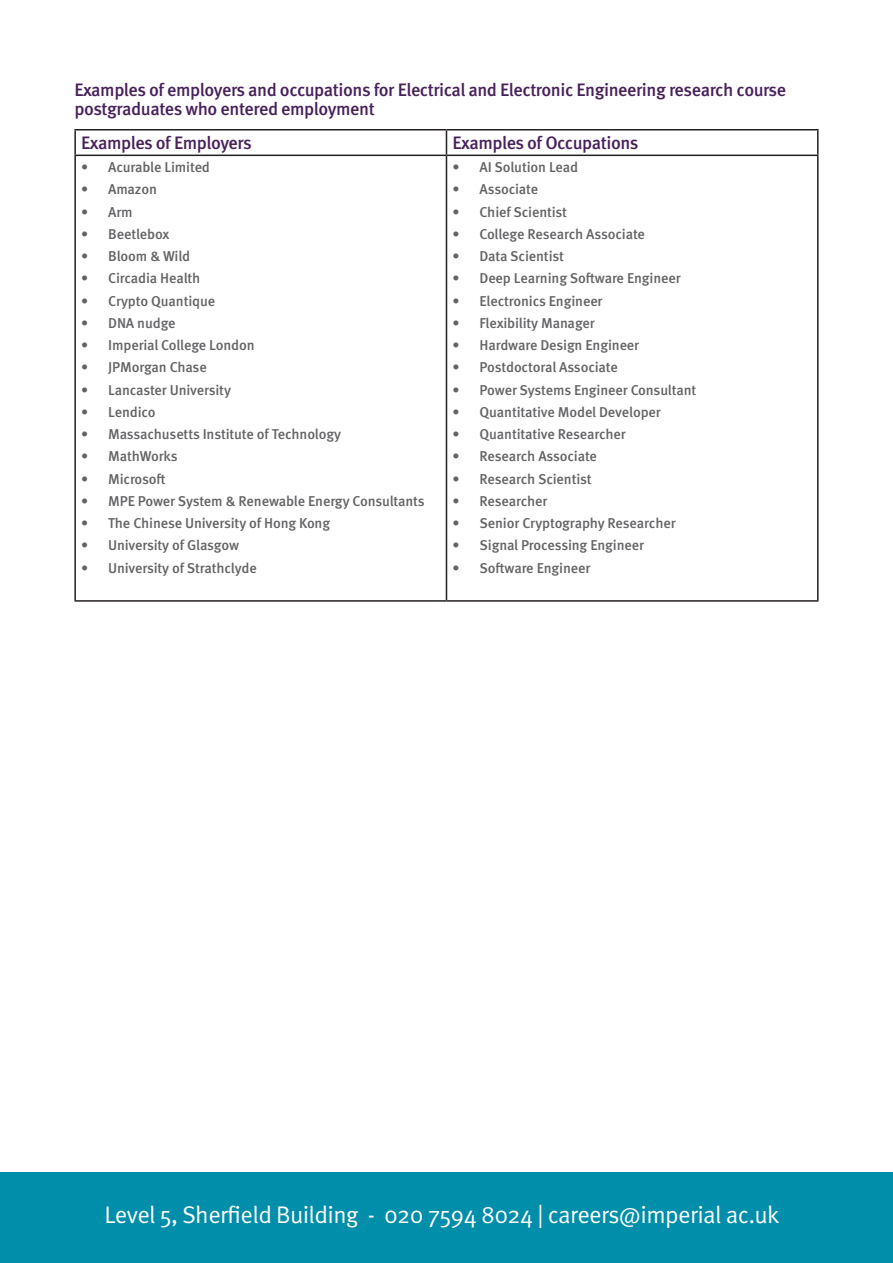
<style>
.page{position:relative;width:893px;height:1263px;background:#fff}
.page>*{position:absolute;margin:0;border:0;box-sizing:border-box;transform-origin:0 0}
.t1{font:24px "Meta Pro Norm";letter-spacing:-.025em;color:#fff}
.Steps{font:500 18px/18px "Meta OT";letter-spacing:-.025em;color:#47205a}
.t2{font:500 14.25px "Meta OT";letter-spacing:-.01em;color:#636366}
</style>
<div class="page">
<hr style="left:74px;top:129px;width:372px;height:1px;background:#231f20">
<hr style="left:74px;top:130px;width:2px;height:25px;background:#231f20">
<hr style="left:446px;top:129px;width:373px;height:1px;background:#231f20">
<svg style="left:446px;top:130px;width:1px;height:25px"></svg>
<hr style="left:817px;top:130px;width:2px;height:25px;background:#231f20">
<hr style="left:74px;top:155px;width:372px;height:1px;background:#231f20">
<hr style="left:74px;top:156px;width:2px;height:444px;background:#231f20">
<hr style="left:446px;top:155px;width:373px;height:1px;background:#231f20">
<hr style="left:446px;top:156px;width:1px;height:444px;background:#231f20">
<hr style="left:817px;top:156px;width:2px;height:444px;background:#231f20">
<hr style="left:74px;top:600px;width:372px;height:2px;background:#231f20">
<hr style="left:446px;top:600px;width:373px;height:2px;background:#231f20">
<div style="left:0;top:1172px;width:893px;height:91px;background:#008eaa"></div>
<p class="Steps" style="left:74px;top:81px;width:713px">Examples of employers and occupations for Electrical and Electronic Engineering research course postgraduates who entered employment</p>
<p class="Steps" style="left:81px;top:134px;width:172px">Examples of Employers</p>
<p class="Steps" style="left:452px;top:134px;width:188px">Examples of Occupations</p>
<p class="t2" style="left:81px;top:158px;width:130px">• Acurable Limited</p>
<p class="t2" style="left:81px;top:181px;width:77px">• Amazon</p>
<p class="t2" style="left:81px;top:203px;width:53px">• Arm</p>
<p class="t2" style="left:81px;top:225px;width:90px">• Beetlebox</p>
<p class="t2" style="left:81px;top:247px;width:111px">• Bloom &amp; Wild</p>
<p class="t2" style="left:81px;top:270px;width:121px">• Circadia Health</p>
<p class="t2" style="left:81px;top:292px;width:136px">• Crypto Quantique</p>
<p class="t2" style="left:81px;top:314px;width:96px">• DNA nudge</p>
<p class="t2" style="left:81px;top:336px;width:175px">• Imperial College London</p>
<p class="t2" style="left:81px;top:359px;width:127px">• JPMorgan Chase</p>
<p class="t2" style="left:81px;top:381px;width:151px">• Lancaster University</p>
<p class="t2" style="left:81px;top:403px;width:76px">• Lendico</p>
<p class="t2" style="left:81px;top:425px;width:262px">• Massachusetts Institute of Technology</p>
<p class="t2" style="left:81px;top:448px;width:98px">• MathWorks</p>
<p class="t2" style="left:81px;top:470px;width:86px">• Microsoft</p>
<p class="t2" style="left:81px;top:492px;width:345px">• MPE Power System &amp; Renewable Energy Consultants</p>
<p class="t2" style="left:81px;top:514px;width:251px">• The Chinese University of Hong Kong</p>
<p class="t2" style="left:81px;top:537px;width:159px">• University of Glasgow</p>
<p class="t2" style="left:81px;top:559px;width:177px">• University of Strathclyde</p>
<p class="t2" style="left:452px;top:158px;width:127px">• AI Solution Lead</p>
<p class="t2" style="left:452px;top:181px;width:87px">• Associate</p>
<p class="t2" style="left:452px;top:203px;width:116px">• Chief Scientist</p>
<p class="t2" style="left:452px;top:225px;width:194px">• College Research Associate</p>
<p class="t2" style="left:452px;top:247px;width:113px">• Data Scientist</p>
<p class="t2" style="left:452px;top:270px;width:230px">• Deep Learning Software Engineer</p>
<p class="t2" style="left:452px;top:292px;width:152px">• Electronics Engineer</p>
<p class="t2" style="left:452px;top:314px;width:144px">• Flexibility Manager</p>
<p class="t2" style="left:452px;top:336px;width:188px">• Hardware Design Engineer</p>
<p class="t2" style="left:452px;top:359px;width:167px">• Postdoctoral Associate</p>
<p class="t2" style="left:452px;top:381px;width:245px">• Power Systems Engineer Consultant</p>
<p class="t2" style="left:452px;top:403px;width:210px">• Quantitative Model Developer</p>
<p class="t2" style="left:452px;top:425px;width:175px">• Quantitative Researcher</p>
<p class="t2" style="left:452px;top:448px;width:146px">• Research Associate</p>
<p class="t2" style="left:452px;top:470px;width:141px">• Research Scientist</p>
<p class="t2" style="left:452px;top:492px;width:97px">• Researcher</p>
<p class="t2" style="left:452px;top:514px;width:225px">• Senior Cryptography Researcher</p>
<p class="t2" style="left:452px;top:537px;width:193px">• Signal Processing Engineer</p>
<p class="t2" style="left:452px;top:559px;width:139px">• Software Engineer</p>
<p class="t1" style="left:105px;top:1196px;width:676px">Level 5, Sherfield Building - 020 7594 8024 | careers@imperial ac.uk</p>
</div>
